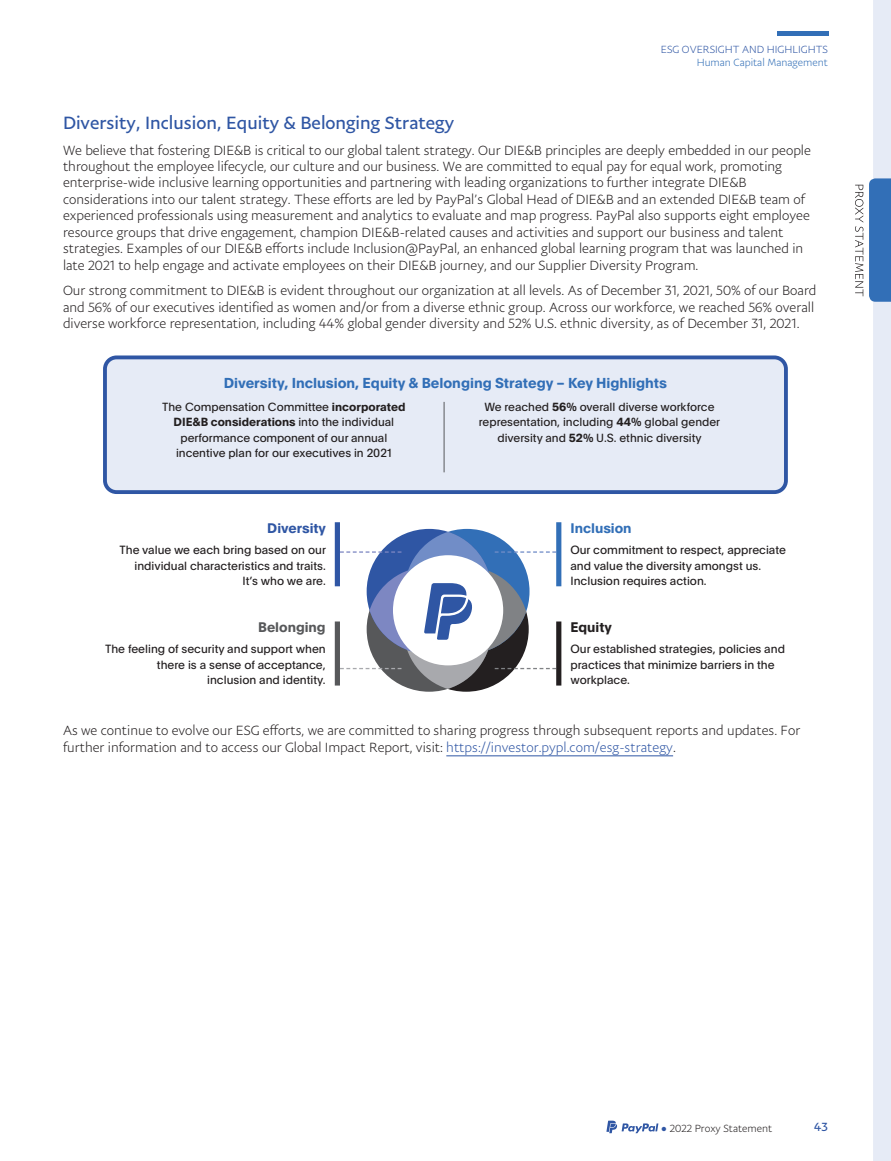
<style>
.page{position:relative;width:891px;height:1161px;background:#fff}
.page>*{position:absolute;margin:0;border:0;box-sizing:border-box;transform-origin:0 0}
.t1{font:18px "Pay Pal Sans Big";color:#2f56a4}
.t2{font:700 14.1px "Pay Pal Beta 02";color:#326fb7}
.t3{font:700 13.65px "Pay Pal Beta 02";color:#326fb7}
.t4{font:700 13.65px "Pay Pal Beta 02";color:#2f56a4}
.t5{font:700 13.65px "Pay Pal Beta 02";color:#57585a}
.t6{font:700 13.65px "Pay Pal Beta 02";color:#231f20}
.t7{font:300 13.5px/16.5px "Pay Pal Sans Big";color:#231f20}
.t8{font:12px "Pay Pal Sans Big";color:#2f56a4}
.t9{font:11.7px/15.6px "Pay Pal Beta 02";color:#231f20}
.t10{font:11.55px/15.5px "Pay Pal Beta 02";color:#231f20;text-align:center}
.t11{font:300 10.5px "Pay Pal Sans Big";color:#2f56a4}
.t12{font:300 10.5px "Pay Pal Sans Big";color:#326fb7}
.t13{font:300 10.5px "Pay Pal Sans Big";color:#231f20}
.s1{font-weight:700}
.s2{color:#2f56a4}
.s3{font-size:15px;color:#2f56a4}
</style>
<div class="page">
<hr style="left:777px;top:32px;width:51px;height:4px;background:#326fb7">
<div style="left:105px;top:357px;width:681px;height:135px;background:#e6ebf6;border-radius:12px"></div>
<hr style="left:444px;top:402px;width:1px;height:70px;background:#57585a">
<div style="left:103px;top:356px;width:685px;height:138px;border:4px solid #2f56a4;border-radius:12px"></div>
<div style="left:404px;top:567px;width:125px;height:125px;background:#231f20;border-radius:50%"></div>
<div style="left:405px;top:529px;width:125px;height:125px;background:#326fb7;border-radius:50%"></div>
<svg style="left:407px;top:567px;width:119px;height:87px"></svg>
<div style="left:367px;top:567px;width:125px;height:125px;background:#57585a;border-radius:50%"></div>
<svg style="left:404px;top:570px;width:88px;height:119px;fill:#a8a9ad"></svg>
<div style="left:367px;top:529px;width:125px;height:125px;background:#2f56a4;border-radius:50%"></div>
<svg style="left:370px;top:567px;width:119px;height:87px"></svg>
<svg style="left:405px;top:532px;width:87px;height:119px"></svg>
<div style="left:393px;top:555px;width:110px;height:110px;background:#fff;border-radius:50%"></div>
<svg style="left:495px;top:551px;width:61px;height:2px"></svg>
<svg style="left:340px;top:551px;width:61px;height:2px"></svg>
<svg style="left:495px;top:668px;width:61px;height:1px"></svg>
<svg style="left:340px;top:668px;width:61px;height:1px"></svg>
<div style="left:556px;top:522px;width:5px;height:64px;background:#326fb7"></div>
<div style="left:335px;top:522px;width:5px;height:64px;background:#2f56a4"></div>
<div style="left:556px;top:621px;width:5px;height:65px;background:#231f20"></div>
<div style="left:335px;top:621px;width:5px;height:65px;background:#57585a"></div>
<svg style="left:424px;top:583px;width:48px;height:57px"></svg>
<hr style="left:446px;top:755px;width:227px;height:1px;background:#2f56a4">
<svg style="left:606px;top:1121px;width:52px;height:12px"></svg>
<div style="left:873px;top:0;width:18px;height:1161px;background:#e6ebf6"></div>
<div style="left:869px;top:178px;width:22px;height:124px;background:#326fb7"></div>
<svg style="left:855px;top:185px;width:8px;height:111px"></svg>
<p class="t11" style="left:661px;top:44px;width:169px">ESG OVERSIGHT AND HIGHLIGHTS</p>
<p class="t12" style="left:697px;top:58px;width:133px">Human Capital Management</p>
<h1 class="t1" style="left:63px;top:115px;width:393px">Diversity, Inclusion, Equity &amp; Belonging Strategy</h1>
<p class="t7" style="left:63px;top:142px;width:749px">We believe that fostering DIE&amp;B is critical to our global talent strategy. Our DIE&amp;B principles are deeply embedded in our people throughout the employee lifecycle, our culture and our business. We are committed to equal pay for equal work, promoting enterprise-wide inclusive learning opportunities and partnering with leading organizations to further integrate DIE&amp;B considerations into our talent strategy. These efforts are led by PayPal’s Global Head of DIE&amp;B and an extended DIE&amp;B team of experienced professionals using measurement and analytics to evaluate and map progress. PayPal also supports eight employee resource groups that drive engagement, champion DIE&amp;B-related causes and activities and support our business and talent strategies. Examples of our DIE&amp;B efforts include Inclusion@PayPal, an enhanced global learning program that was launched in late 2021 to help engage and activate employees on their DIE&amp;B journey, and our Supplier Diversity Program.</p>
<p class="t7" style="left:63px;top:283px;width:755px">Our strong commitment to DIE&amp;B is evident throughout our organization at all levels. As of December 31, 2021, 50% of our Board and 56% of our executives identified as women and/or from a diverse ethnic group. Across our workforce, we reached 56% overall diverse workforce representation, including 44% global gender diversity and 52% U.S. ethnic diversity, as of December 31, 2021.</p>
<p class="t2" style="left:224px;top:377px;width:445px">Diversity, Inclusion, Equity &amp; Belonging Strategy – Key Highlights</p>
<p class="t10" style="left:162px;top:400px;width:245px">The Compensation Committee <span class="s1">incorporated DIE&amp;B considerations</span> into the individual performance component of our annual incentive plan for our executives in 2021</p>
<p class="t10" style="left:479px;top:400px;width:243px">We reached <span class="s1">56%</span> overall diverse workforce representation, including <span class="s1">44%</span> global gender diversity and <span class="s1">52%</span> U.S. ethnic diversity</p>
<p class="t4" style="left:267px;top:523px;width:60px">Diversity</p>
<p class="t9" style="left:119px;top:543px;width:208px;text-align:right">The value we each bring based on our individual characteristics and traits.<br>It’s who we are.</p>
<p class="t3" style="left:570px;top:523px;width:63px">Inclusion</p>
<p class="t9" style="left:570px;top:543px;width:217px">Our commitment to respect, appreciate and value the diversity amongst us.<br>Inclusion requires action.</p>
<p class="t5" style="left:258px;top:622px;width:69px">Belonging</p>
<p class="t9" style="left:105px;top:642px;width:222px;text-align:right">The feeling of security and support when there is a sense of acceptance, inclusion and identity.</p>
<p class="t7" style="left:63px;top:723px;width:739px">As we continue to evolve our ESG efforts, we are committed to sharing progress through subsequent reports and updates. For further information and to access our Global Impact Report, visit: <span class="s2">https://investor.pypl.com/esg-strategy</span>.</p>
<p class="t6" style="left:570px;top:622px;width:43px">Equity</p>
<p class="t9" style="left:570px;top:642px;width:216px">Our established strategies, policies and practices that minimize barriers in the workplace.</p>
<p class="t13" style="left:661px;top:1123px;width:113px"><span class="s3">•</span> 2022 Proxy Statement</p>
<p class="t8" style="left:814px;top:1121px;width:15px">43</p>
</div>
